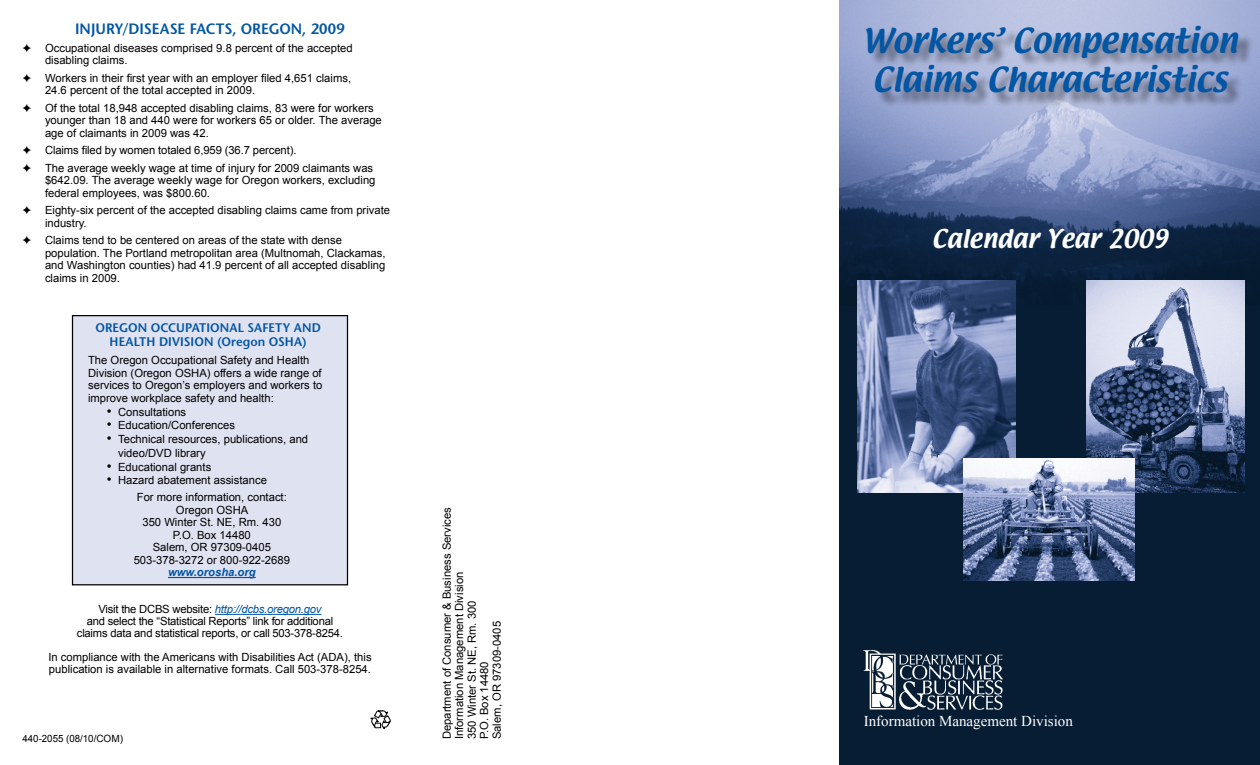
<style>
.page{position:relative;width:1260px;height:765px;background:#fff}
.page>*{position:absolute;margin:0;border:0;box-sizing:border-box;transform-origin:0 0}
.t1{font:30px/40px "Textile";color:#0356a3;text-align:center}
.t2{font:22.5px "Textile";color:#fff}
.t3{font:600 15px "Stone Sans";color:#0356a3}
.t4{font:15px "Times New Roman";color:#fff}
.t5{font:600 12.5px/13.8px "Stone Sans";letter-spacing:.01em;color:#0356a3;text-align:center}
.t6{font:11.25px/12.5px "Arial";color:#000}
.t7{font:11.25px/11.9px "Arial";letter-spacing:-.02em;color:#000;text-align:center}
.t8{font:italic 700 11.25px "Arial";color:#0356a3}
.t9{font:10px "Arial";color:#000}
.s1{font-size:13.75px}
.s2{font-style:italic;color:#0356a3}
</style>
<div class="page">
<img style="left:840px;top:0;width:420px;height:298px">
<div style="left:840px;top:298px;width:420px;height:467px;background:#071d34"></div>
<hr style="left:215px;top:614px;width:106px;height:1px;background:#0356a3">
<div style="left:72px;top:316px;width:276px;height:269px;background:#dfe2f1"></div>
<div style="left:72px;top:315px;width:276px;height:270px;border:1px solid #000"></div>
<hr style="left:168px;top:577px;width:88px;height:1px;background:#0356a3">
<svg style="left:370px;top:711px;width:21px;height:19px"></svg>
<img style="left:858px;top:280px;width:157px;height:213px">
<img style="left:1087px;top:280px;width:157px;height:212px">
<img style="left:963px;top:458px;width:172px;height:123px">
<div style="left:868px;top:27px;width:385px;height:81px;background:#000;opacity:.43"></div>
<img style="left:864px;top:649px;width:140px;height:61px">
<h3 class="t3" style="left:75px;top:20px;width:271px">INJURY/DISEASE FACTS, OREGON, 2009</h3>
<p class="t6" style="left:45px;top:42px;width:309px">Occupational diseases comprised 9.8 percent of the accepted disabling claims.</p>
<p class="t6" style="left:45px;top:72px;width:308px">Workers in their first year with an employer filed 4,651 claims,<br>24.6 percent of the total accepted in 2009.</p>
<p class="t6" style="left:45px;top:102px;width:338px">Of the total 18,948 accepted disabling claims, 83 were for workers younger than 18 and 440 were for workers 65 or older. The average age of claimants in 2009 was 42.</p>
<p class="t6" style="left:45px;top:142px;width:330px;line-height:17.5px">Claims filed by women totaled 6,959 (36.7 percent).<br>The average weekly wage at time of injury for 2009 claimants was</p>
<p class="t6" style="left:45px;top:174px;width:332px">$642.09. The average weekly wage for Oregon workers, excluding federal employees, was $800.60.</p>
<p class="t6" style="left:45px;top:204px;width:347px">Eighty-six percent of the accepted disabling claims came from private industry.</p>
<p class="t6" style="left:45px;top:234px;width:342px">Claims tend to be centered on areas of the state with dense population. The Portland metropolitan area (Multnomah, Clackamas, and Washington counties) had 41.9 percent of all accepted disabling claims in 2009.</p>
<p class="t5" style="left:95px;top:321px;width:227px">OREGON OCCUPATIONAL SAFETY AND<br>HEALTH DIVISION (Oregon OSHA)</p>
<p class="t6" style="left:88px;top:354px;width:236px">The Oregon Occupational Safety and Health Division (Oregon OSHA) offers a wide range of services to Oregon’s employers and workers to improve workplace safety and health:</p>
<p class="t6" style="left:107px;top:406px;width:81px"><span class="s1">•</span> Consultations</p>
<p class="t6" style="left:107px;top:419px;width:130px"><span class="s1">•</span> Education/Conferences</p>
<p class="t6" style="left:118px;top:432px;width:192px;line-height:13.8px;text-indent:-11px"><span class="s1">•</span> Technical resources, publications, and video/DVD library</p>
<p class="t6" style="left:107px;top:461px;width:106px"><span class="s1">•</span> Educational grants</p>
<p class="t6" style="left:137px;top:472px;width:152px;line-height:16.9px;text-indent:-30px"><span class="s1">•</span> Hazard abatement assistance<br>For more information, contact:</p>
<p class="t6" style="left:134px;top:504px;width:158px;text-align:center">Oregon OSHA<br>350 Winter St. NE, Rm. 430<br>P.O. Box 14480<br>Salem, OR 97309-0405<br>503-378-3272 or 800-922-2689</p>
<p class="t8" style="left:168px;top:565px;width:89px">www.orosha.org</p>
<p class="t7" style="left:77px;top:603px;width:268px">Visit the DCBS website: <span class="s2">http://dcbs.oregon.gov<br></span>and select the “Statistical Reports” link for additional claims data and statistical reports, or call 503-378-8254.</p>
<p class="t6" style="left:48px;top:651px;width:325px;line-height:11.9px">In compliance with the Americans with Disabilities Act (ADA), this publication is available in alternative formats. Call 503-378-8254.</p>
<p class="t9" style="left:22px;top:732px;width:102px">440-2055 (08/10/COM)</p>
<p class="t6" style="left:441px;top:739px;width:233px;rotate:-90deg">Department of Consumer &amp; Business Services<br>Information Management Division<br>350 Winter St. NE, Rm. 300<br>P.O. Box 14480<br>Salem, OR 97309-0405</p>
<h1 class="t1" style="left:862px;top:21px;width:377px">Workers’ Compensation<br>Claims Characteristics</h1>
<h2 class="t2" style="left:932px;top:223px;width:237px">Calendar Year 2009</h2>
<h3 class="t4" style="left:864px;top:711px;width:211px">Information Management Division</h3>
</div>
